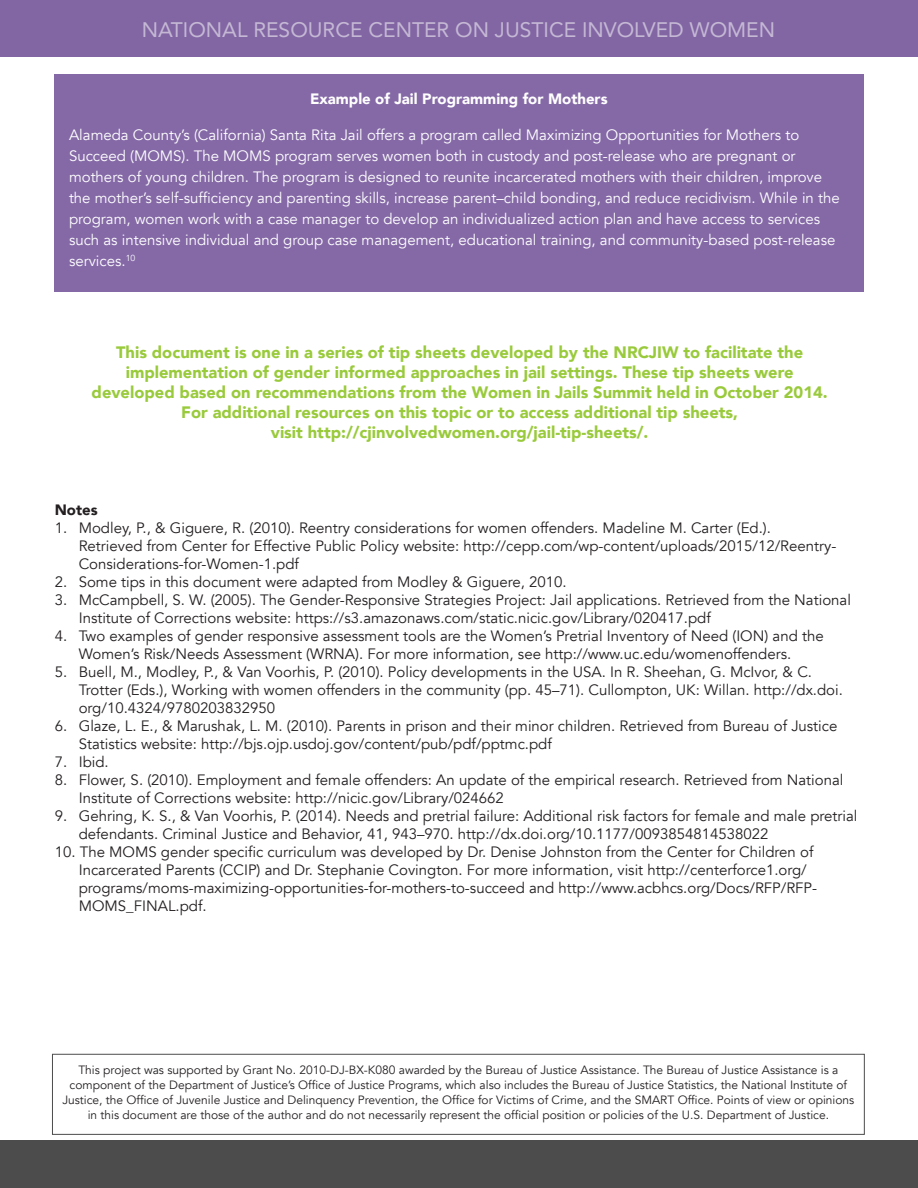
<style>
.page{position:relative;width:918px;height:1188px;background:#fff}
.page>*{position:absolute;margin:0;border:0;box-sizing:border-box;transform-origin:0 0}
.t1{font:21px "Avenir";color:#c5b8d4}
.t2{font:900 16.5px/19.8px "Avenir";color:#99ca3b;text-align:center}
.t3{font:15px/18px "Avenir";color:#231f20}
.t4{font:15px/21px "Avenir";color:#fff}
.t5{font:900 15px "Avenir";color:#fff}
.t6{font:900 15px "Avenir";color:#231f20}
.t7{font:12px/15px "Avenir";color:#231f20;text-align:center}
</style>
<div class="page">
<div style="left:0;top:0;width:918px;height:56px;background:#8266a4"></div>
<div style="left:0;top:1141px;width:918px;height:47px;background:#4d4c4c"></div>
<div style="left:52px;top:1054px;width:813px;height:81px;border:1px solid #4d4c4c"></div>
<div style="left:54px;top:74px;width:810px;height:218px;background:#8569a7"></div>
<h1 class="t1" style="left:142px;top:13px;width:635px">NATIONAL RESOURCE CENTER ON JUSTICE INVOLVED WOMEN</h1>
<p class="t5" style="left:310px;top:86px;width:299px">Example of Jail Programming for Mothers</p>
<p class="t4" style="left:69px;top:124px;width:772px">Alameda County’s (California) Santa Rita Jail offers a program called Maximizing Opportunities for Mothers to Succeed (MOMS). The MOMS program serves women both in custody and post-release who are pregnant or mothers of young children. The program is designed to reunite incarcerated mothers with their children, improve the mother’s self-sufficiency and parenting skills, increase parent–child bonding, and reduce recidivism. While in the program, women work with a case manager to develop an individualized action plan and have access to services such as intensive individual and group case management, educational training, and community-based post-release services.<sup>10</sup></p>
<p class="t2" style="left:92px;top:342px;width:738px">This document is one in a series of tip sheets developed by the NRCJIW to facilitate the implementation of gender informed approaches in jail settings. These tip sheets were developed based on recommendations from the Women in Jails Summit held in October 2014.<br>For additional resources on this topic or to access additional tip sheets,<br>visit http://cjinvolvedwomen.org/jail-tip-sheets/.</p>
<p class="t6" style="left:55px;top:497px;width:45px">Notes</p>
<p class="t3" style="left:79px;top:520px;width:759px;text-indent:-24px">1. Modley, P., &amp; Giguere, R. (2010). Reentry considerations for women offenders. Madeline M. Carter (Ed.).<br>Retrieved from Center for Effective Public Policy website: http://cepp.com/wp-content/uploads/2015/12/Reentry-<br>Considerations-for-Women-1.pdf</p>
<p class="t3" style="left:55px;top:574px;width:514px">2. Some tips in this document were adapted from Modley &amp; Giguere, 2010.</p>
<p class="t3" style="left:79px;top:592px;width:774px;text-indent:-24px">3. McCampbell, S. W. (2005). The Gender-Responsive Strategies Project: Jail applications. Retrieved from the National<br>Institute of Corrections website: https://s3.amazonaws.com/static.nicic.gov/Library/020417.pdf</p>
<p class="t3" style="left:55px;top:628px;width:770px;text-align:center">4. Two examples of gender responsive assessment tools are the Women’s Pretrial Inventory of Need (ION) and the<br>Women’s Risk/Needs Assessment (WRNA). For more information, see http://www.uc.edu/womenoffenders.</p>
<p class="t3" style="left:79px;top:664px;width:766px;text-indent:-24px">5. Buell, M., Modley, P., &amp; Van Voorhis, P. (2010). Policy developments in the USA. In R. Sheehan, G. McIvor, &amp; C.<br>Trotter (Eds.), Working with women offenders in the community (pp. 45–71). Cullompton, UK: Willan. http://dx.doi. org/10.4324/9780203832950</p>
<p class="t3" style="left:79px;top:718px;width:760px;text-indent:-24px">6. Glaze, L. E., &amp; Marushak, L. M. (2010). Parents in prison and their minor children. Retrieved from Bureau of Justice<br>Statistics website: http://bjs.ojp.usdoj.gov/content/pub/pdf/pptmc.pdf</p>
<p class="t3" style="left:55px;top:754px;width:56px">7. Ibid.</p>
<p class="t3" style="left:79px;top:772px;width:766px;text-indent:-24px">8. Flower, S. (2010). Employment and female offenders: An update of the empirical research. Retrieved from National<br>Institute of Corrections website: http://nicic.gov/Library/024662</p>
<p class="t3" style="left:79px;top:808px;width:780px;text-indent:-24px">9. Gehring, K. S., &amp; Van Voorhis, P. (2014). Needs and pretrial failure: Additional risk factors for female and male pretrial defendants. Criminal Justice and Behavior, 41, 943–970. http://dx.doi.org/10.1177/0093854814538022</p>
<p class="t3" style="left:79px;top:844px;width:740px;text-indent:-24px">10. The MOMS gender specific curriculum was developed by Dr. Denise Johnston from the Center for Children of Incarcerated Parents (CCIP) and Dr. Stephanie Covington. For more information, visit http://centerforce1.org/ programs/moms-maximizing-opportunities-for-mothers-to-succeed and http://www.acbhcs.org/Docs/RFP/RFP-MOMS_FINAL.pdf.</p>
<p class="t7" style="left:62px;top:1063px;width:794px">This project was supported by Grant No. 2010-DJ-BX-K080 awarded by the Bureau of Justice Assistance. The Bureau of Justice Assistance is a component of the Department of Justice’s Office of Justice Programs, which also includes the Bureau of Justice Statistics, the National Institute of Justice, the Office of Juvenile Justice and Delinquency Prevention, the Office for Victims of Crime, and the SMART Office. Points of view or opinions in this document are those of the author and do not necessarily represent the official position or policies of the U.S. Department of Justice.</p>
</div>
